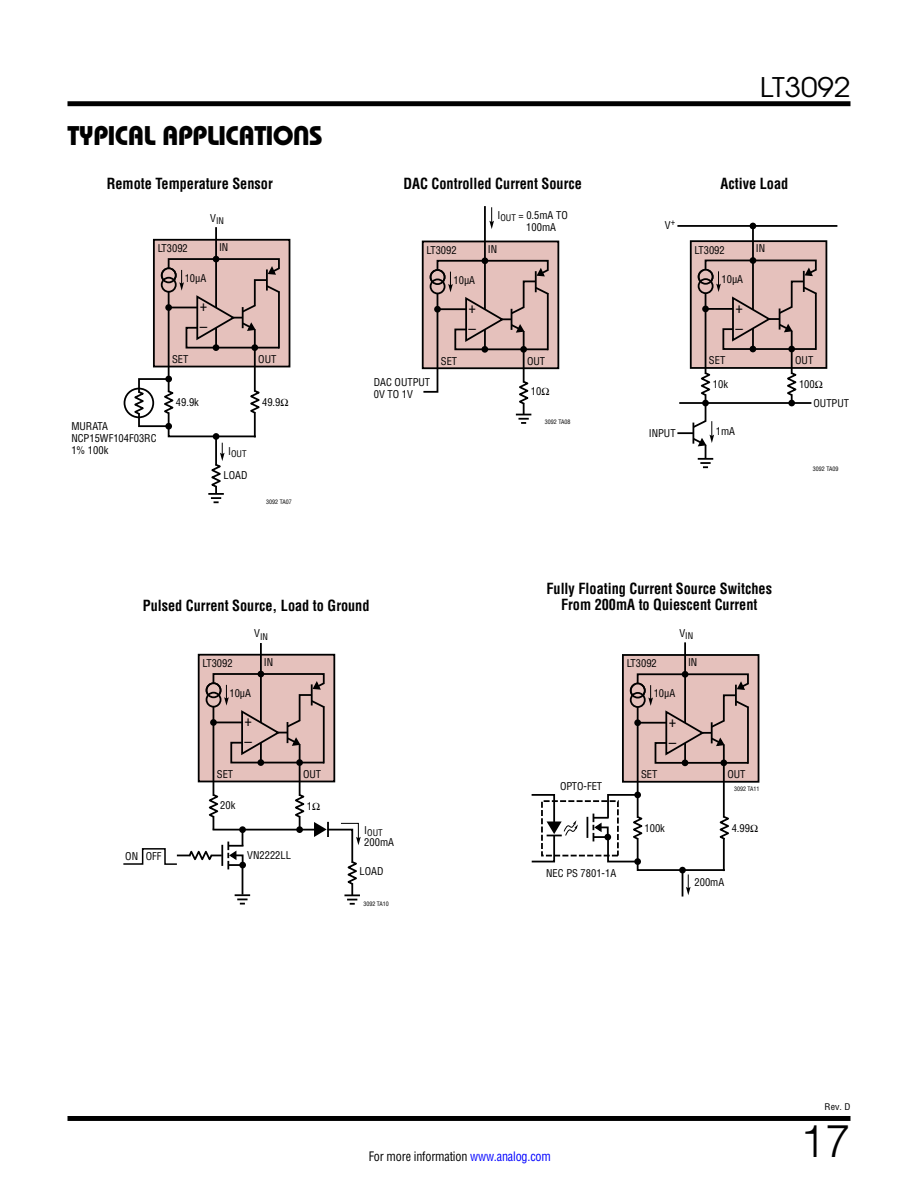
<style>
.page{position:relative;width:918px;height:1188px;background:#fff}
.page>*{position:absolute;margin:0;border:0;box-sizing:border-box;transform-origin:0 0}
.t1{font:300 45px "Helvetica";color:#000}
.t2{font:27px "Linear Bauhaus";letter-spacing:-.02em;color:#000}
.t3{font:27px "Avant Garde";color:#000;scale:1.1 1}
.t4{font:700 15px/16.5px "Linear Helv Cond";color:#000;text-align:center;scale:.95 1}
.t5{font:15px/21.1px "Linear Helv Cond";color:#000}
.t6{font:12.75px "Linear Helv Cond";letter-spacing:-.015em;color:#000;scale:.95 1}
.t7{font:10.5px/12px "Linear Helv Cond";color:#000}
.t8{font:9px "Linear Helv Cond";color:#000}
.t9{font:9px "Linear Helv Cond";color:#000;scale:1.1 1}
.t10{font:6px "Linear Helv Cond";color:#000}
.s1{color:#00f}
</style>
<div class="page">
<div style="left:68px;top:1116px;width:782px;height:5px;background:#000"></div>
<div style="left:68px;top:101px;width:782px;height:5px;background:#000"></div>
<div style="left:154px;top:240px;width:136px;height:127px;background:#e5c1bc"></div>
<div style="left:153px;top:239px;width:137px;height:128px;border:2px solid #000"></div>
<hr style="left:215px;top:227px;width:2px;height:121px;background:#000">
<div style="left:124px;top:388px;width:30px;height:30px;border:2px solid #000;border-radius:50%"></div>
<svg style="left:131px;top:256px;width:151px;height:247px"></svg>
<div style="left:423px;top:241px;width:135px;height:127px;background:#e5c1bc"></div>
<div style="left:422px;top:241px;width:137px;height:128px;border:2px solid #000"></div>
<svg style="left:489px;top:207px;width:5px;height:22px"></svg>
<hr style="left:484px;top:206px;width:2px;height:143px;background:#000">
<div style="left:482px;top:257px;width:6px;height:7px;background:#000;border-radius:50%"></div>
<svg style="left:422px;top:259px;width:129px;height:165px"></svg>
<hr style="left:679px;top:402px;width:132px;height:2px;background:#000">
<div style="left:691px;top:241px;width:135px;height:127px;background:#e5c1bc"></div>
<div style="left:690px;top:240px;width:137px;height:129px;border:2px solid #000"></div>
<hr style="left:752px;top:226px;width:2px;height:123px;background:#000">
<div style="left:750px;top:257px;width:6px;height:7px;background:#000;border-radius:50%"></div>
<hr style="left:677px;top:432px;width:23px;height:2px;background:#000">
<hr style="left:677px;top:225px;width:160px;height:2px;background:#000">
<svg style="left:750px;top:223px;width:6px;height:6px"></svg>
<svg style="left:691px;top:259px;width:128px;height:209px"></svg>
<div style="left:531px;top:794px;width:24px;height:68px;border:2px solid #000"></div>
<div style="left:623px;top:655px;width:136px;height:127px;background:#e5c1bc"></div>
<div style="left:622px;top:654px;width:137px;height:129px;border:2px solid #000"></div>
<hr style="left:684px;top:642px;width:2px;height:121px;background:#000">
<div style="left:541px;top:800px;width:78px;height:56px;border:2px dashed #000"></div>
<svg style="left:547px;top:818px;width:31px;height:20px"></svg>
<svg style="left:587px;top:672px;width:164px;height:225px"></svg>
<div style="left:199px;top:655px;width:135px;height:126px;background:#e5c1bc"></div>
<div style="left:198px;top:654px;width:137px;height:128px;border:2px solid #000"></div>
<hr style="left:260px;top:643px;width:2px;height:120px;background:#000">
<hr style="left:177px;top:855px;width:45px;height:1px;background:#000">
<svg style="left:123px;top:848px;width:55px;height:17px"></svg>
<svg style="left:187px;top:671px;width:174px;height:234px"></svg>
<h2 class="t2" style="left:68px;top:119px;width:257px">TYPICAL APPLICATIONS</h2>
<h2 class="t3" style="left:760px;top:70px;width:84px">LT3092</h2>
<h3 class="t4" style="left:107px;top:175px;width:176px">Remote Temperature Sensor</h3>
<h3 class="t4" style="left:403px;top:175px;width:189px">DAC Controlled Current Source</h3>
<h3 class="t4" style="left:721px;top:175px;width:73px">Active Load</h3>
<p class="t8" style="left:210px;top:215px;width:15px"><sup>V</sup>IN</p>
<p class="t7" style="left:526px;top:209px;width:43px;text-indent:-29px">I<sub>OUT</sub> = 0.5mA TO<br>100mA</p>
<p class="t7" style="left:665px;top:219px;width:12px">V<sup>+</sup></p>
<p class="t7" style="left:158px;top:242px;width:32px">LT3092</p>
<p class="t7" style="left:185px;top:272px;width:23px">10µA</p>
<p class="t7" style="left:219px;top:241px;width:11px">IN</p>
<p class="t7" style="left:427px;top:244px;width:32px">LT3092</p>
<p class="t7" style="left:454px;top:274px;width:23px">10µA</p>
<p class="t7" style="left:488px;top:243px;width:11px">IN</p>
<p class="t7" style="left:695px;top:244px;width:32px">LT3092</p>
<p class="t7" style="left:722px;top:273px;width:23px">10µA</p>
<p class="t7" style="left:756px;top:243px;width:11px">IN</p>
<h3 class="t5" style="left:200px;top:295px;width:9px">+ –</h3>
<h3 class="t5" style="left:469px;top:297px;width:9px">+ –</h3>
<h3 class="t5" style="left:735px;top:296px;width:9px">+ –</h3>
<p class="t7" style="left:172px;top:353px;width:18px">SET</p>
<p class="t7" style="left:258px;top:353px;width:20px">OUT</p>
<p class="t7" style="left:441px;top:355px;width:18px">SET</p>
<p class="t7" style="left:527px;top:355px;width:20px">OUT</p>
<p class="t7" style="left:709px;top:354px;width:18px">SET</p>
<p class="t7" style="left:795px;top:354px;width:20px">OUT</p>
<p class="t7" style="left:176px;top:396px;width:25px">49.9k</p>
<p class="t7" style="left:262px;top:396px;width:28px">49.9Ω</p>
<p class="t7" style="left:374px;top:376px;width:58px">DAC OUTPUT<br>0V TO 1V</p>
<p class="t7" style="left:531px;top:385px;width:20px">10Ω</p>
<p class="t7" style="left:713px;top:378px;width:17px">10k</p>
<p class="t7" style="left:799px;top:378px;width:25px">100Ω</p>
<p class="t7" style="left:814px;top:397px;width:37px">OUTPUT</p>
<p class="t7" style="left:71px;top:420px;width:87px">MURATA<br>NCP15WF104F03RC<br>1% 100k</p>
<p class="t8" style="left:228px;top:448px;width:20px"><sup>I</sup>OUT</p>
<p class="t10" style="left:545px;top:419px;width:27px">3092 TA08</p>
<p class="t7" style="left:649px;top:427px;width:28px">INPUT</p>
<p class="t7" style="left:716px;top:425px;width:21px">1mA</p>
<p class="t7" style="left:224px;top:469px;width:25px">LOAD</p>
<p class="t10" style="left:813px;top:465px;width:27px">3092 TA09</p>
<p class="t10" style="left:266px;top:498px;width:27px">3092 TA07</p>
<h3 class="t4" style="left:143px;top:597px;width:240px">Pulsed Current Source, Load to Ground</h3>
<p class="t8" style="left:254px;top:631px;width:15px"><sup>V</sup>IN</p>
<p class="t7" style="left:203px;top:657px;width:32px">LT3092</p>
<p class="t7" style="left:229px;top:687px;width:23px">10µA</p>
<h3 class="t5" style="left:245px;top:710px;width:9px">+ –</h3>
<p class="t7" style="left:264px;top:656px;width:11px">IN</p>
<p class="t7" style="left:217px;top:768px;width:18px">SET</p>
<p class="t7" style="left:303px;top:768px;width:20px">OUT</p>
<p class="t7" style="left:125px;top:850px;width:38px">ON OFF</p>
<p class="t7" style="left:220px;top:799px;width:17px">20k</p>
<p class="t7" style="left:307px;top:800px;width:15px">1Ω</p>
<p class="t7" style="left:247px;top:849px;width:45px">VN2222LL</p>
<p class="t8" style="left:364px;top:827px;width:20px"><sup>I</sup>OUT</p>
<p class="t7" style="left:364px;top:836px;width:31px">200mA</p>
<p class="t7" style="left:360px;top:866px;width:25px">LOAD</p>
<p class="t10" style="left:363px;top:900px;width:27px">3092 TA10</p>
<h3 class="t4" style="left:546px;top:580px;width:239px">Fully Floating Current Source Switches<br>From 200mA to Quiescent Current</h3>
<p class="t8" style="left:679px;top:630px;width:15px"><sup>V</sup>IN</p>
<p class="t7" style="left:627px;top:658px;width:32px">LT3092</p>
<p class="t7" style="left:654px;top:687px;width:23px">10µA</p>
<h3 class="t5" style="left:669px;top:710px;width:9px">+ –</h3>
<p class="t7" style="left:688px;top:656px;width:11px">IN</p>
<p class="t7" style="left:560px;top:781px;width:43px">OPTO-FET</p>
<p class="t7" style="left:546px;top:867px;width:72px">NEC PS 7801-1A</p>
<p class="t7" style="left:641px;top:768px;width:18px">SET</p>
<p class="t7" style="left:727px;top:768px;width:20px">OUT</p>
<p class="t10" style="left:734px;top:786px;width:27px">3092 TA11</p>
<p class="t7" style="left:645px;top:822px;width:22px">100k</p>
<p class="t7" style="left:732px;top:822px;width:28px">4.99Ω</p>
<p class="t7" style="left:695px;top:877px;width:31px">200mA</p>
<p class="t6" style="left:369px;top:1148px;width:193px">For more information <span class="s1">www.analog.com</span></p>
<p class="t9" style="left:825px;top:1102px;width:25px">Rev. D</p>
<h1 class="t1" style="left:800px;top:1103px;width:52px">17</h1>
</div>
